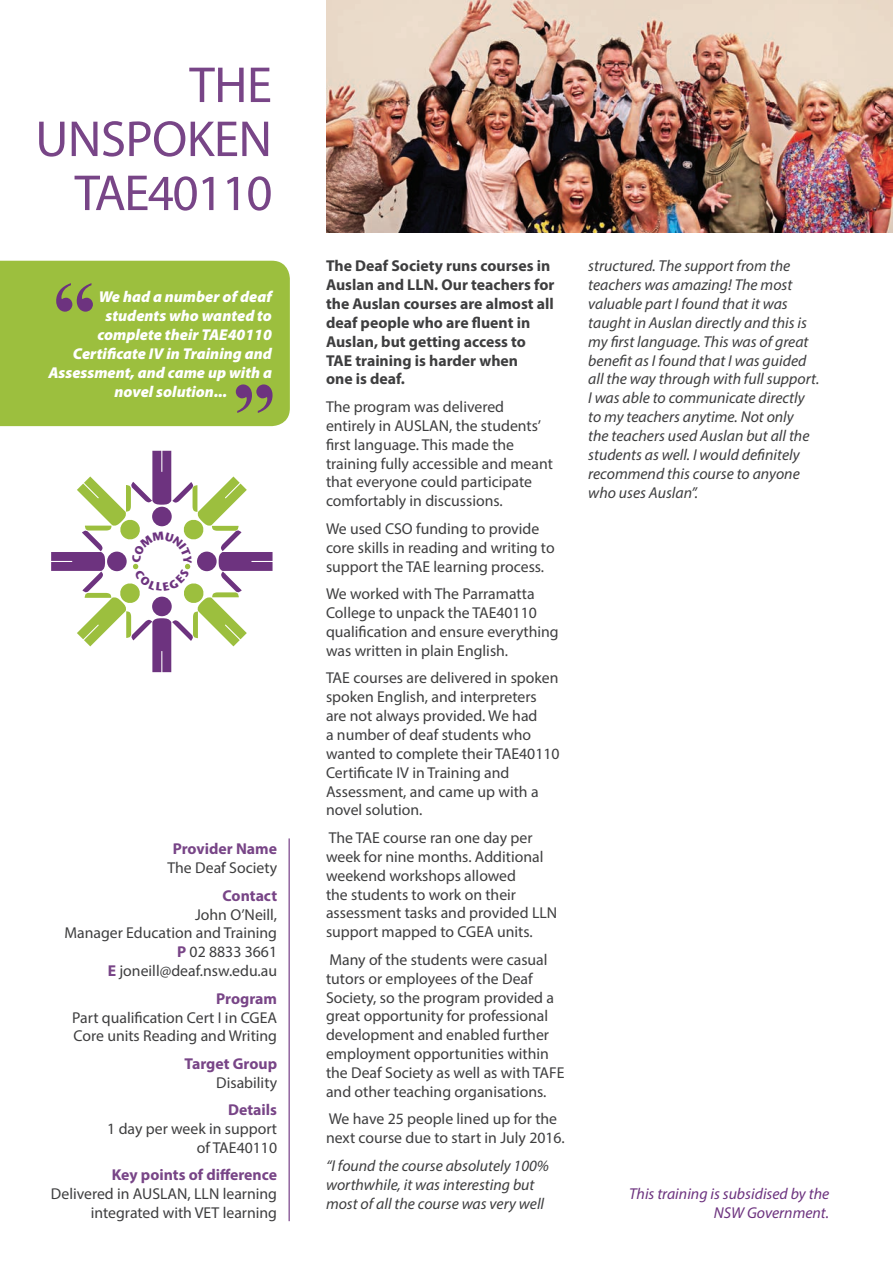
<style>
.page{position:relative;width:893px;height:1263px;background:#fff}
.page>*{position:absolute;margin:0;border:0;box-sizing:border-box;transform-origin:0 0}
.t1{font:51px/54px "Myriad Pro";letter-spacing:-.01em;color:#784587;text-align:right}
.t2{font:15.75px/18.9px "Myriad Pro";color:#3e3e3f}
.t3{font:italic 15.75px/18.9px "Myriad Pro";color:#3e3e3f}
.t4{font:700 15.75px/18.9px "Myriad Pro";color:#3e3e3f}
.t5{font:italic 900 15.75px "Myriad Pro";color:#fff}
.t6{font:700 15.75px "Myriad Pro";color:#784587}
.t7{font:italic 15.75px/18.9px "Myriad Pro";color:#6d337f;text-align:right}
.s1{font-weight:700;color:#784587}
</style>
<div class="page">
<div style="left:0;top:261px;width:290px;height:165px;background:#9cbf3e"></div>
<hr style="left:289px;top:838px;width:1px;height:383px;background:#6d337f">
<svg style="left:56px;top:283px;width:37px;height:29px"></svg>
<svg style="left:236px;top:384px;width:37px;height:29px"></svg>
<img style="left:326px;top:0;width:567px;height:233px">
<svg style="left:51px;top:451px;width:222px;height:221px"></svg>
<h1 class="t1" style="left:35px;top:57px;width:239px">THE<br>UNSPOKEN<br>TAE40110</h1>
<p class="t5" style="left:99px;top:288px;width:175px">We had a number of deaf</p>
<p class="t5" style="left:106px;top:307px;width:168px">students who wanted to</p>
<p class="t5" style="left:97px;top:326px;width:176px">complete their TAE40110</p>
<p class="t5" style="left:73px;top:345px;width:201px">Certificate IV in Training and</p>
<p class="t5" style="left:49px;top:364px;width:225px">Assessment, and came up with a</p>
<p class="t5" style="left:114px;top:382px;width:114px">novel solution...</p>
<p class="t6" style="left:173px;top:839px;width:106px">Provider Name</p>
<p class="t2" style="left:168px;top:858px;width:111px">The Deaf Society</p>
<p class="t6" style="left:223px;top:885px;width:56px">Contact</p>
<p class="t2" style="left:64px;top:904px;width:214px;text-align:right">John O’Neill,<br>Manager Education and Training<br><span class="s1">P</span> 02 8833 3661<br><span class="s1">E</span> joneill@deaf.nsw.edu.au</p>
<p class="t6" style="left:216px;top:988px;width:62px">Program</p>
<p class="t2" style="left:72px;top:1007px;width:206px">Part qualification Cert I in CGEA<br>Core units Reading and Writing</p>
<p class="t6" style="left:185px;top:1053px;width:94px">Target Group</p>
<p class="t2" style="left:216px;top:1073px;width:62px">Disability</p>
<p class="t6" style="left:228px;top:1099px;width:50px">Details</p>
<p class="t2" style="left:107px;top:1119px;width:171px;text-align:right">1 day per week in support of TAE40110</p>
<p class="t6" style="left:112px;top:1165px;width:167px">Key points of difference</p>
<p class="t2" style="left:51px;top:1184px;width:228px;text-align:right">Delivered in AUSLAN, LLN learning integrated with VET learning</p>
<p class="t4" style="left:326px;top:256px;width:230px">The Deaf Society runs courses in<br>Auslan and LLN. Our teachers for the Auslan courses are almost all deaf people who are fluent in<br>Auslan, but getting access to<br>TAE training is harder when<br>one is deaf.</p>
<p class="t2" style="left:326px;top:397px;width:228px">The program was delivered entirely in AUSLAN, the students’ first language. This made the training fully accessible and meant that everyone could participate comfortably in discussions.</p>
<p class="t2" style="left:326px;top:519px;width:230px">We used CSO funding to provide core skills in reading and writing to support the TAE learning process.</p>
<p class="t2" style="left:326px;top:584px;width:234px">We worked with The Parramatta<br>College to unpack the TAE40110 qualification and ensure everything was written in plain English.</p>
<p class="t2" style="left:326px;top:668px;width:235px">TAE courses are delivered in spoken spoken English, and interpreters are not always provided. We had<br>a number of deaf students who wanted to complete their TAE40110<br>Certificate IV in Training and<br>Assessment, and came up with a novel solution.</p>
<p class="t2" style="left:326px;top:828px;width:233px">The TAE course ran one day per week for nine months. Additional weekend workshops allowed<br>the students to work on their assessment tasks and provided LLN support mapped to CGEA units.</p>
<p class="t2" style="left:326px;top:950px;width:240px">Many of the students were casual tutors or employees of the Deaf Society, so the program provided a great opportunity for professional development and enabled further employment opportunities within the Deaf Society as well as with TAFE and other teaching organisations.</p>
<p class="t2" style="left:326px;top:1109px;width:240px">We have 25 people lined up for the next course due to start in July 2016.</p>
<p class="t3" style="left:326px;top:1156px;width:225px">“I found the course absolutely 100% worthwhile, it was interesting but most of all the course was very well</p>
<p class="t3" style="left:588px;top:256px;width:233px">structured. The support from the teachers was amazing! The most valuable part I found that it was taught in Auslan directly and this is my first language. This was of great benefit as I found that I was guided all the way through with full support.<br>I was able to communicate directly to my teachers anytime. Not only<br>the teachers used Auslan but all the students as well. I would definitely recommend this course to anyone who uses Auslan”.</p>
<p class="t7" style="left:629px;top:1184px;width:201px">This training is subsidised by the<br>NSW Government.</p>
</div>
